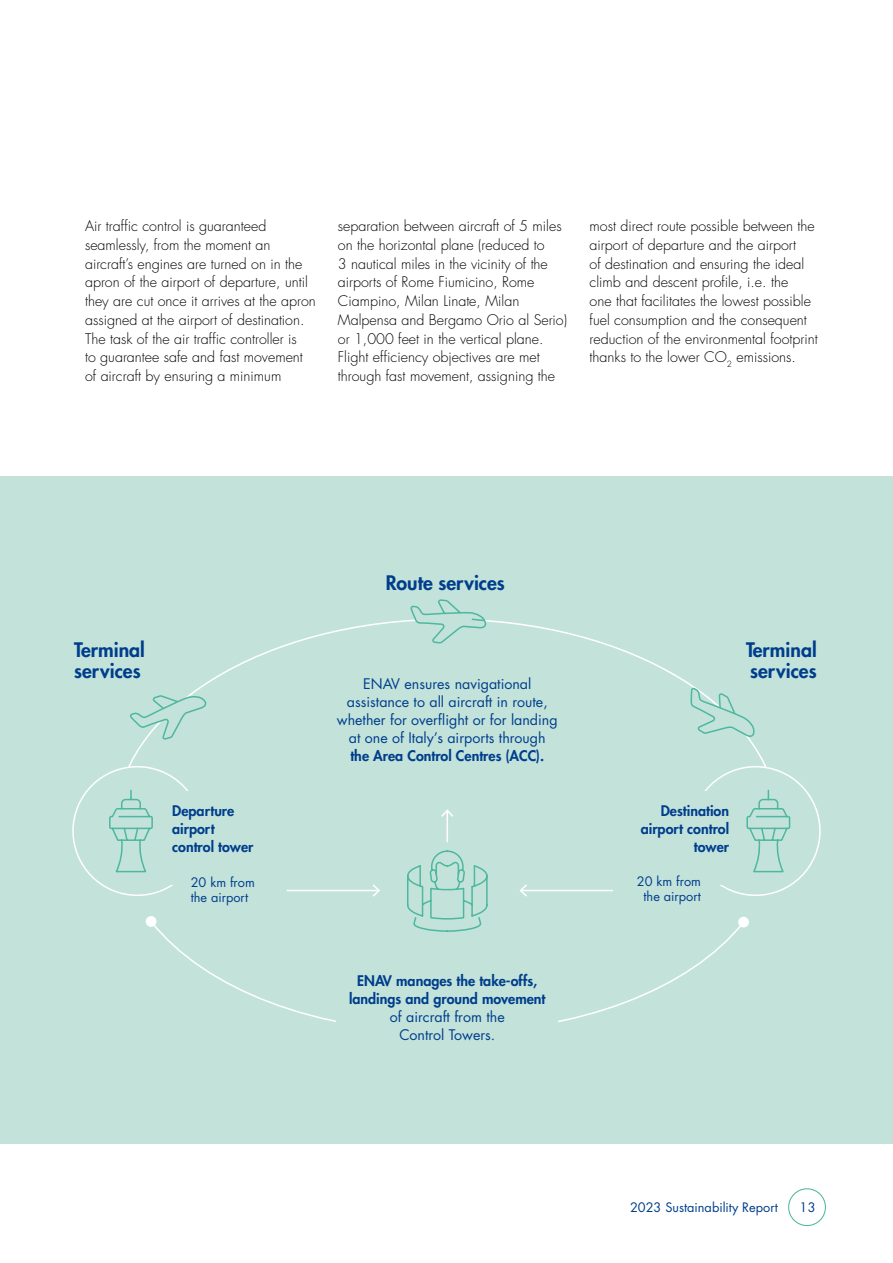
<style>
.page{position:relative;width:893px;height:1263px;background:#fff}
.page>*{position:absolute;margin:0;border:0;box-sizing:border-box;transform-origin:0 0}
.t1{font:800 19.5px/21px "Futura Std";color:#003e8c}
.t2{font:300 14.25px/18.8px "Futura Std";color:#000}
.t3{font:14.25px/18px "Futura Std";color:#003e8c;text-align:center}
.t4{font:800 14.25px/18px "Futura Std";color:#003e8c;text-align:right}
.t5{font:12.75px/15px "Futura Std";color:#003e8c;text-align:center}
</style>
<div class="page">
<div style="left:788px;top:1188px;width:38px;height:38px;border:1px solid #4eb79f;border-radius:50%"></div>
<div style="left:0;top:476px;width:893px;height:667px;background:#c3e3da"></div>
<svg style="left:129px;top:620px;width:636px;height:222px"></svg>
<svg style="left:407px;top:850px;width:81px;height:69px"></svg>
<hr style="left:287px;top:890px;width:92px;height:1px;background:#fff">
<svg style="left:371px;top:884px;width:9px;height:13px"></svg>
<hr style="left:521px;top:890px;width:92px;height:1px;background:#fff">
<svg style="left:519px;top:884px;width:10px;height:13px"></svg>
<svg style="left:153px;top:919px;width:592px;height:104px"></svg>
<div style="left:146px;top:916px;width:10px;height:11px;background:#fff;border-radius:50%"></div>
<div style="left:738px;top:917px;width:11px;height:10px;background:#fff;border-radius:50%"></div>
<svg style="left:681px;top:764px;width:140px;height:132px"></svg>
<div style="left:617px;top:791px;width:116px;height:94px;background:#c3e3da"></div>
<svg style="left:72px;top:764px;width:140px;height:132px"></svg>
<div style="left:159px;top:791px;width:117px;height:94px;background:#c3e3da"></div>
<div style="left:337px;top:974px;width:221px;height:65px;background:#c3e3da"></div>
<svg style="left:129px;top:696px;width:77px;height:43px"></svg>
<svg style="left:690px;top:686px;width:65px;height:52px"></svg>
<svg style="left:410px;top:599px;width:77px;height:45px"></svg>
<div style="left:335px;top:677px;width:225px;height:122px;background:#c3e3da"></div>
<hr style="left:447px;top:810px;width:1px;height:32px;background:#fff">
<svg style="left:440px;top:808px;width:15px;height:10px"></svg>
<p class="t2" style="left:85px;top:217px;width:232px">Air traffic control is guaranteed seamlessly, from the moment an aircraft’s engines are turned on in the apron of the airport of departure, until they are cut once it arrives at the apron assigned at the airport of destination.<br>The task of the air traffic controller is<br>to guarantee safe and fast movement of aircraft by ensuring a minimum</p>
<p class="t2" style="left:338px;top:217px;width:231px">separation between aircraft of 5 miles on the horizontal plane (reduced to<br>3 nautical miles in the vicinity of the airports of Rome Fiumicino, Rome Ciampino, Milan Linate, Milan Malpensa and Bergamo Orio al Serio) or 1,000 feet in the vertical plane.<br>Flight efficiency objectives are met through fast movement, assigning the</p>
<p class="t2" style="left:590px;top:217px;width:230px">most direct route possible between the airport of departure and the airport<br>of destination and ensuring the ideal climb and descent profile, i.e. the<br>one that facilitates the lowest possible fuel consumption and the consequent reduction of the environmental footprint thanks to the lower CO<sub>2</sub> emissions.</p>
<h1 class="t1" style="left:386px;top:572px;width:121px">Route services</h1>
<h1 class="t1" style="left:74px;top:639px;width:72px">Terminal services</h1>
<h1 class="t1" style="left:746px;top:639px;width:72px">Terminal services</h1>
<p class="t3" style="left:337px;top:675px;width:222px">ENAV ensures navigational assistance to all aircraft in route, whether for overflight or for landing at one of Italy’s airports through</p>
<p class="t4" style="left:350px;top:747px;width:195px">the Area Control Centres (ACC).</p>
<p class="t4" style="left:172px;top:802px;width:83px;text-align:left">Departure airport control tower</p>
<p class="t5" style="left:191px;top:874px;width:66px;text-align:left">20 km from the airport</p>
<p class="t4" style="left:349px;top:971px;width:198px;text-align:center">ENAV manages the take-offs, landings and ground movement</p>
<p class="t3" style="left:390px;top:1007px;width:116px">of aircraft from the<br>Control Towers.</p>
<p class="t4" style="left:641px;top:802px;width:90px">Destination airport control tower</p>
<p class="t5" style="left:637px;top:874px;width:66px">20 km from the airport</p>
<p class="t5" style="left:630px;top:1200px;width:149px">2023 Sustainability Report</p>
<p class="t5" style="left:799px;top:1200px;width:18px">13</p>
</div>
